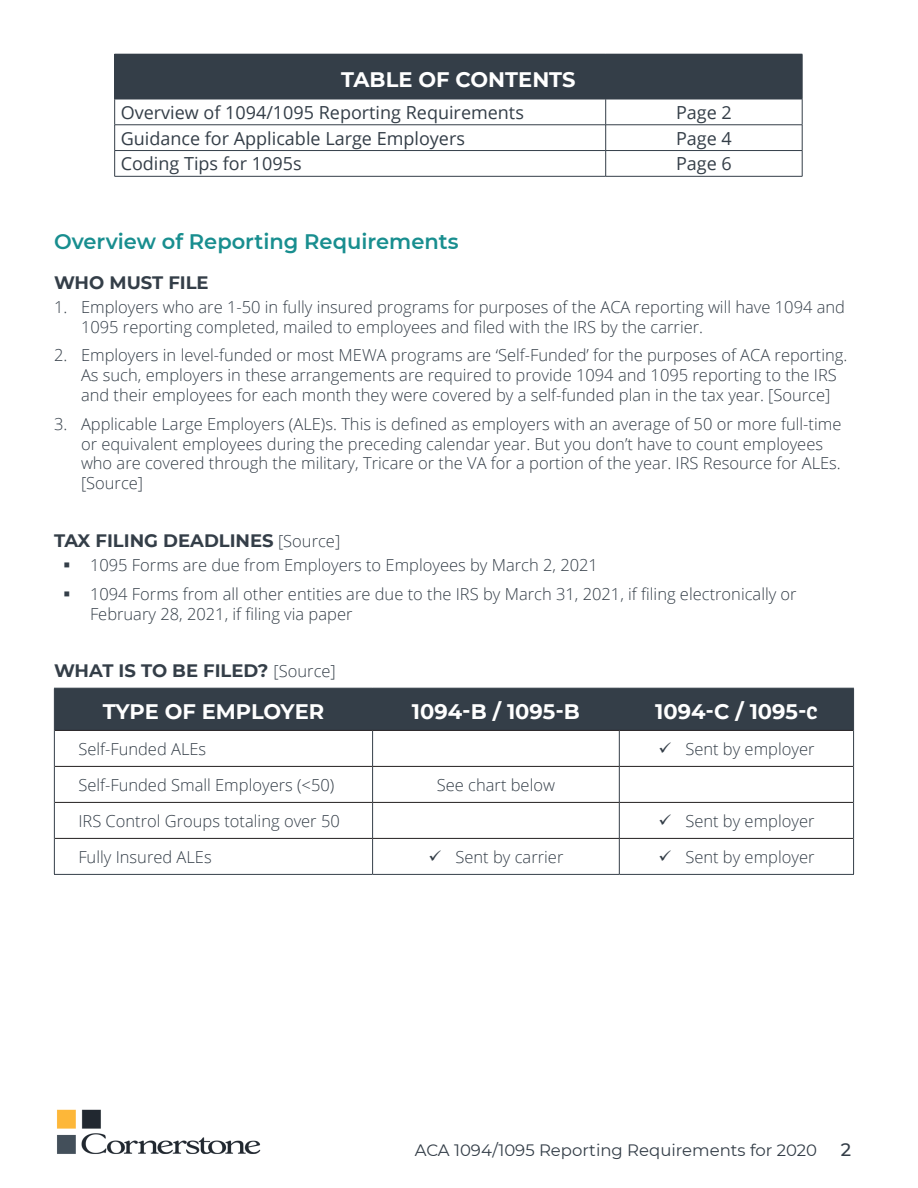
<style>
.page{position:relative;width:918px;height:1188px;background:#fff}
.page>*{position:absolute;margin:0;border:0;box-sizing:border-box;transform-origin:0 0}
.t1{font:700 21px "Montserrat";color:#fff}
.t2{font:600 21px "Montserrat";color:#188e8f}
.t3{font:18px "Open Sans";color:#343e48}
.t4{font:700 18px "Montserrat";color:#343e48}
.t5{font:500 18px "Montserrat";color:#343e48}
.t6{font:300 16.5px/19.8px "Open Sans";color:#343e48}
.t7{font:16.5px "Montserrat";color:#343e48}
.s1{font-family:"Open Sans";font-weight:300;font-size:16.5px}
.s2{font-family:"Signika";font-size:18px}
</style>
<div class="page">
<img style="left:57px;top:1109px;width:204px;height:45px">
<div style="left:55px;top:689px;width:798px;height:41px;background:#343e48"></div>
<hr style="left:54px;top:688px;width:319px;height:1px;background:#343e48">
<hr style="left:54px;top:689px;width:1px;height:41px;background:#343e48">
<hr style="left:373px;top:688px;width:246px;height:1px;background:#343e48">
<hr style="left:372px;top:689px;width:1px;height:41px;background:#343e48">
<hr style="left:619px;top:688px;width:235px;height:1px;background:#343e48">
<hr style="left:619px;top:689px;width:1px;height:41px;background:#343e48">
<hr style="left:853px;top:689px;width:1px;height:41px;background:#343e48">
<hr style="left:54px;top:730px;width:1px;height:36px;background:#343e48">
<hr style="left:372px;top:731px;width:1px;height:35px;background:#343e48">
<hr style="left:619px;top:731px;width:1px;height:35px;background:#343e48">
<hr style="left:853px;top:730px;width:1px;height:36px;background:#343e48">
<hr style="left:54px;top:766px;width:1px;height:36px;background:#343e48">
<hr style="left:372px;top:767px;width:1px;height:35px;background:#343e48">
<hr style="left:619px;top:767px;width:1px;height:35px;background:#343e48">
<hr style="left:853px;top:766px;width:1px;height:36px;background:#343e48">
<hr style="left:54px;top:802px;width:1px;height:36px;background:#343e48">
<hr style="left:372px;top:803px;width:1px;height:35px;background:#343e48">
<hr style="left:619px;top:803px;width:1px;height:35px;background:#343e48">
<hr style="left:853px;top:802px;width:1px;height:36px;background:#343e48">
<hr style="left:54px;top:838px;width:1px;height:36px;background:#343e48">
<hr style="left:372px;top:839px;width:1px;height:35px;background:#343e48">
<hr style="left:619px;top:839px;width:1px;height:35px;background:#343e48">
<hr style="left:853px;top:838px;width:1px;height:36px;background:#343e48">
<hr style="left:54px;top:874px;width:319px;height:1px;background:#343e48">
<hr style="left:373px;top:874px;width:246px;height:1px;background:#343e48">
<hr style="left:619px;top:874px;width:235px;height:1px;background:#343e48">
<hr style="left:55px;top:730px;width:318px;height:1px;background:#231f20">
<hr style="left:373px;top:730px;width:246px;height:1px;background:#231f20">
<hr style="left:619px;top:730px;width:234px;height:1px;background:#231f20">
<hr style="left:55px;top:766px;width:318px;height:1px;background:#231f20">
<hr style="left:373px;top:766px;width:246px;height:1px;background:#231f20">
<hr style="left:619px;top:766px;width:234px;height:1px;background:#231f20">
<hr style="left:55px;top:802px;width:318px;height:1px;background:#231f20">
<hr style="left:373px;top:802px;width:246px;height:1px;background:#231f20">
<hr style="left:619px;top:802px;width:234px;height:1px;background:#231f20">
<hr style="left:55px;top:838px;width:318px;height:1px;background:#231f20">
<hr style="left:373px;top:838px;width:246px;height:1px;background:#231f20">
<hr style="left:619px;top:838px;width:234px;height:1px;background:#231f20">
<div style="left:115px;top:54px;width:687px;height:45px;background:#343e48"></div>
<hr style="left:114px;top:125px;width:492px;height:1px;background:#343e48">
<hr style="left:606px;top:125px;width:196px;height:1px;background:#343e48">
<hr style="left:114px;top:150px;width:492px;height:1px;background:#343e48">
<svg style="left:114px;top:100px;width:1px;height:76px"></svg>
<hr style="left:606px;top:150px;width:196px;height:1px;background:#343e48">
<svg style="left:605px;top:100px;width:1px;height:76px"></svg>
<svg style="left:802px;top:99px;width:1px;height:77px"></svg>
<hr style="left:114px;top:176px;width:492px;height:1px;background:#343e48">
<hr style="left:606px;top:176px;width:196px;height:1px;background:#343e48">
<hr style="left:114px;top:54px;width:1px;height:45px;background:#343e48">
<hr style="left:802px;top:54px;width:1px;height:45px;background:#343e48">
<hr style="left:114px;top:99px;width:492px;height:1px;background:#343e48">
<hr style="left:606px;top:99px;width:196px;height:1px;background:#343e48">
<p class="t1" style="left:341px;top:64px;width:236px">TABLE OF CONTENTS</p>
<p class="t3" style="left:121px;top:100px;width:405px">Overview of 1094/1095 Reporting Requirements</p>
<p class="t3" style="left:676px;top:100px;width:57px">Page 2</p>
<p class="t3" style="left:121px;top:126px;width:346px">Guidance for Applicable Large Employers</p>
<p class="t3" style="left:676px;top:126px;width:57px">Page 4</p>
<p class="t3" style="left:121px;top:151px;width:182px">Coding Tips for 1095s</p>
<p class="t3" style="left:676px;top:151px;width:57px">Page 6</p>
<p class="t2" style="left:54px;top:227px;width:406px">Overview of Reporting Requirements</p>
<p class="t4" style="left:54px;top:269px;width:156px">WHO MUST FILE</p>
<p class="t6" style="left:81px;top:297px;width:766px;text-indent:-27px">1. Employers who are 1-50 in fully insured programs for purposes of the ACA reporting will have 1094 and<br>1095 reporting completed, mailed to employees and filed with the IRS by the carrier.</p>
<p class="t6" style="left:81px;top:345px;width:768px;text-indent:-27px">2. Employers in level-funded or most MEWA programs are ‘Self-Funded’ for the purposes of ACA reporting.<br>As such, employers in these arrangements are required to provide 1094 and 1095 reporting to the IRS and their employees for each month they were covered by a self-funded plan in the tax year. [Source]</p>
<p class="t6" style="left:81px;top:414px;width:762px;text-indent:-27px">3. Applicable Large Employers (ALE)s. This is defined as employers with an average of 50 or more full-time or equivalent employees during the preceding calendar year. But you don’t have to count employees who are covered through the military, Tricare or the VA for a portion of the year. IRS Resource for ALEs. [Source]</p>
<p class="t4" style="left:54px;top:527px;width:288px">TAX FILING DEADLINES <span class="s1">[Source]</span></p>
<p class="t6" style="left:90px;top:555px;width:510px">1095 Forms are due from Employers to Employees by March 2, 2021</p>
<p class="t6" style="left:90px;top:584px;width:708px">1094 Forms from all other entities are due to the IRS by March 31, 2021, if filing electronically or<br>February 28, 2021, if filing via paper</p>
<p class="t4" style="left:54px;top:658px;width:283px">WHAT IS TO BE FILED? <span class="s1">[Source]</span></p>
<p class="t1" style="left:103px;top:697px;width:223px">TYPE OF EMPLOYER</p>
<p class="t1" style="left:412px;top:697px;width:169px">1094-B / 1095-B</p>
<p class="t1" style="left:655px;top:697px;width:164px">1094-C / 1095-<span class="s2">C</span></p>
<p class="t6" style="left:78px;top:738px;width:129px">Self-Funded ALEs</p>
<p class="t6" style="left:685px;top:738px;width:131px">Sent by employer</p>
<p class="t6" style="left:78px;top:774px;width:257px">Self-Funded Small Employers (&lt;50)</p>
<p class="t6" style="left:437px;top:774px;width:120px">See chart below</p>
<p class="t6" style="left:78px;top:810px;width:263px">IRS Control Groups totaling over 50</p>
<p class="t6" style="left:685px;top:810px;width:131px">Sent by employer</p>
<p class="t6" style="left:78px;top:846px;width:135px">Fully Insured ALEs</p>
<p class="t6" style="left:456px;top:846px;width:109px">Sent by carrier</p>
<p class="t6" style="left:685px;top:846px;width:131px">Sent by employer</p>
<p class="t7" style="left:415px;top:1139px;width:404px">ACA 1094/1095 Reporting Requirements for 2020</p>
<p class="t5" style="left:841px;top:1138px;width:12px">2</p>
</div>
